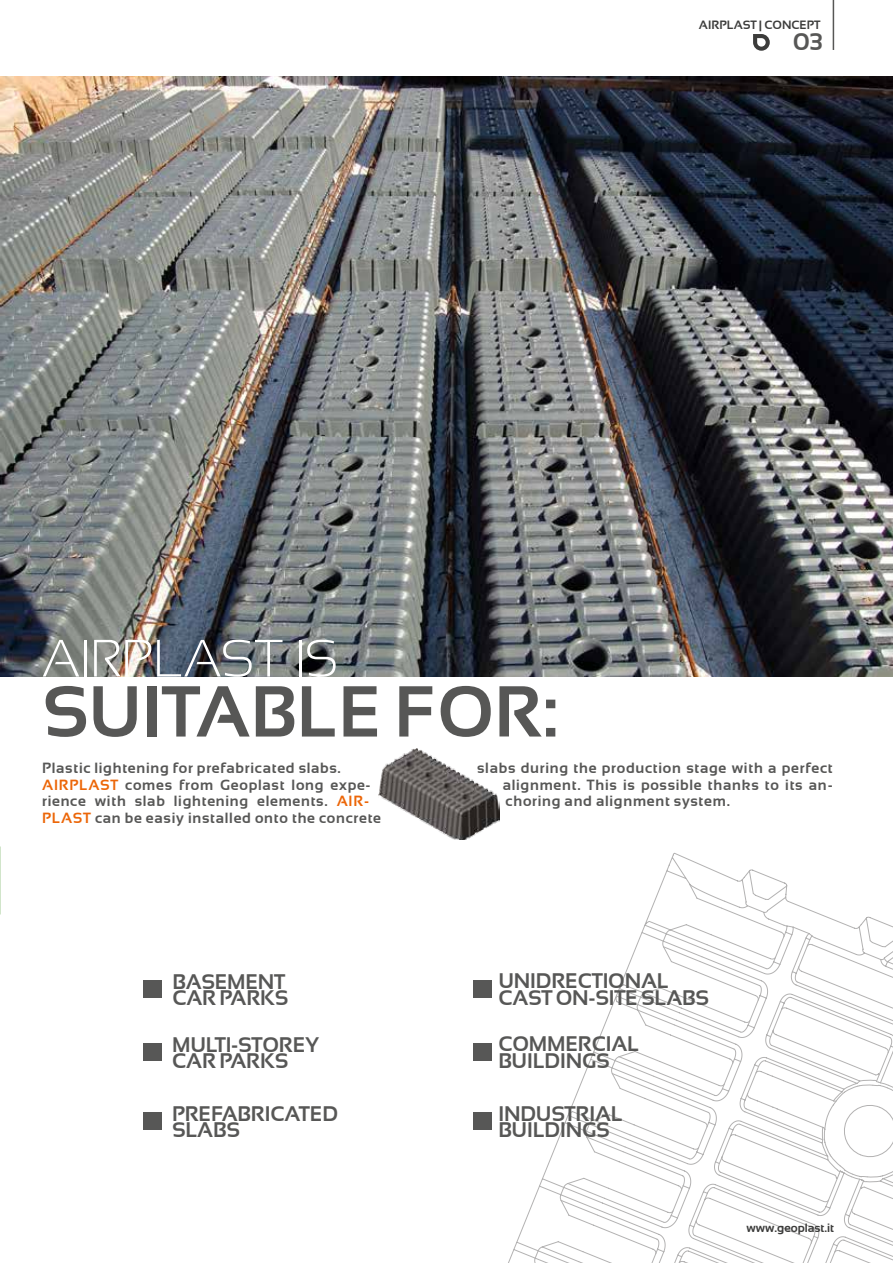
<style>
.page{position:relative;width:893px;height:1263px;background:#fff}
.page>*{position:absolute;margin:0;border:0;box-sizing:border-box;transform-origin:0 0}
.t1{font:700 72px "Sansation";color:#575756}
.t2{font:300 52.5px "Sansation";color:#fff}
.t3{font:700 24px "Sansation";color:#575756}
.t4{font:700 21px/16.5px "Sansation";letter-spacing:-.01em;color:#575756}
.t5{font:700 14.7px/16.5px "Sansation";letter-spacing:.05em;color:#575756}
.t6{font:700 12px "Sansation";color:#3c3c3b}
.s1{color:#ec6608}
</style>
<div class="page">
<svg style="left:473px;top:852px;width:420px;height:411px"></svg>
<img style="left:0;top:77px;width:893px;height:599px">
<div style="left:143px;top:980px;width:19px;height:18px;background:#575756"></div>
<div style="left:473px;top:980px;width:19px;height:18px;background:#575756"></div>
<div style="left:143px;top:1043px;width:19px;height:17px;background:#575756"></div>
<div style="left:143px;top:1112px;width:19px;height:18px;background:#575756"></div>
<div style="left:473px;top:1043px;width:19px;height:17px;background:#575756"></div>
<div style="left:473px;top:1112px;width:19px;height:18px;background:#575756"></div>
<img style="left:378px;top:749px;width:121px;height:90px">
<hr style="left:833px;top:0;width:1px;height:50px;background:#575756">
<svg style="left:753px;top:34px;width:17px;height:17px"></svg>
<p class="t6" style="left:699px;top:18px;width:123px">AIRPLAST | CONCEPT</p>
<h2 class="t2" style="left:42px;top:629px;width:298px">AIRPLAST IS</h2>
<h1 class="t1" style="left:42px;top:670px;width:518px">SUITABLE FOR:</h1>
<h3 class="t3" style="left:793px;top:28px;width:31px">03</h3>
<p class="t5" style="left:42px;top:760px;width:340px">Plastic lightening for prefabricated slabs.<br><span class="s1">AIRPLAST</span> comes from Geoplast long expe&shy;rience with slab lightening elements. <span class="s1">AIR-PLAST</span> can be easiy installed onto the concrete</p>
<p class="t5" style="left:503px;top:760px;width:331px;text-align:justify;text-indent:-26px">slabs during the production stage with a perfect alignment. This is possible thanks to its an&shy;choring and alignment system.</p>
<h3 class="t4" style="left:172px;top:973px;width:117px">BASEMENT<br>CAR PARKS</h3>
<h3 class="t4" style="left:172px;top:1036px;width:148px">MULTI-STOREY<br>CAR PARKS</h3>
<h3 class="t4" style="left:172px;top:1105px;width:167px">PREFABRICATED<br>SLABS</h3>
<h3 class="t4" style="left:498px;top:972px;width:212px">UNIDRECTIONAL<br>CAST ON-SITE SLABS</h3>
<h3 class="t4" style="left:498px;top:1035px;width:142px">COMMERCIAL<br>BUILDINGS</h3>
<h3 class="t4" style="left:498px;top:1105px;width:126px">INDUSTRIAL<br>BUILDINGS</h3>
<p class="t6" style="left:746px;top:1221px;width:89px">www.geoplast.it</p>
</div>
